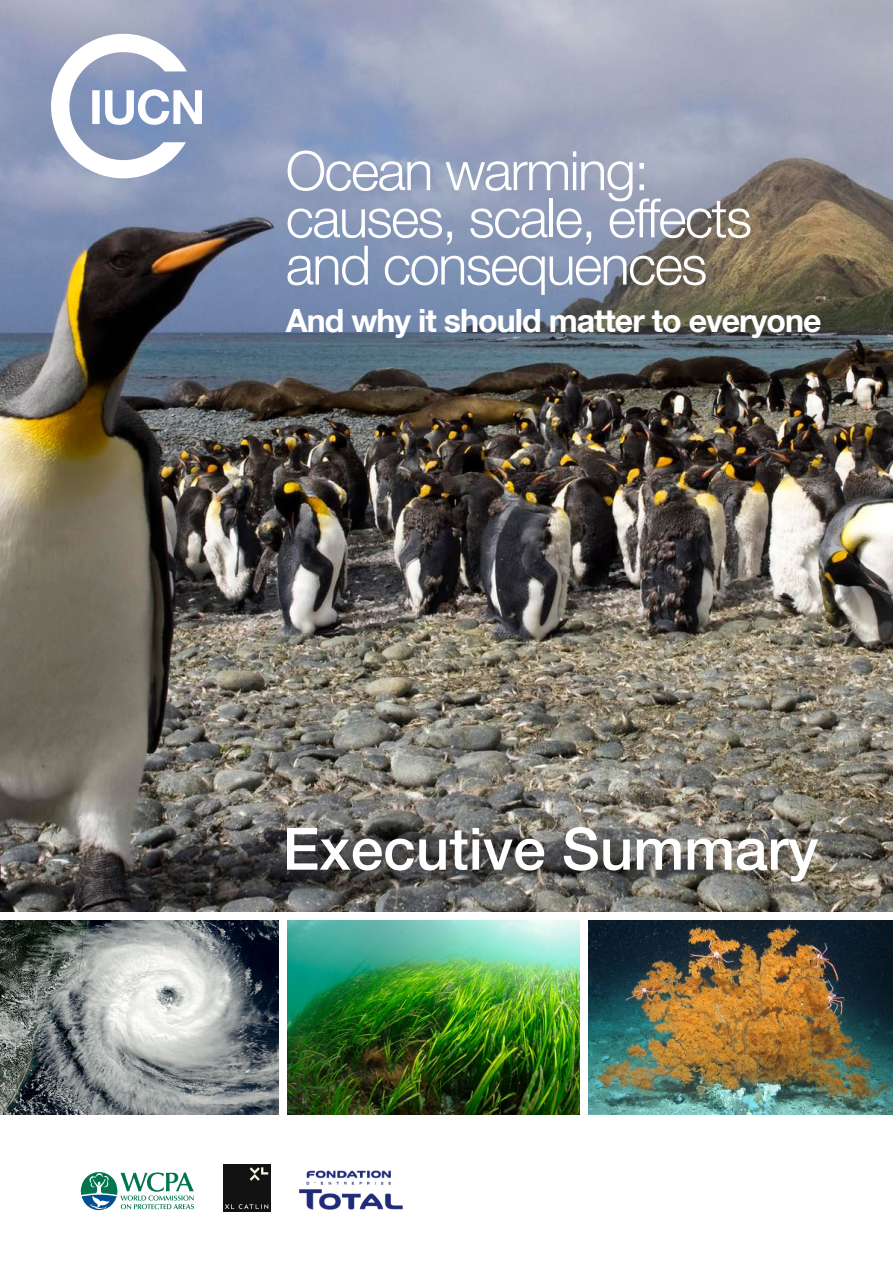
<style>
.page{position:relative;width:893px;height:1263px;background:#fff}
.page>*{position:absolute;margin:0;border:0;box-sizing:border-box;transform-origin:0 0}
.t1{font:500 58.5px "Helvetica Neue LT Com";color:#fff}
.t2{font:300 54.3px/47.2px "Helvetica Neue LT Com";letter-spacing:-.03em;color:#fff}
.t3{font:700 32.1px "Helvetica Neue LT Com";letter-spacing:-.03em;color:#fff}
</style>
<div class="page">
<img style="left:0;top:0;width:893px;height:912px">
<img style="left:588px;top:920px;width:305px;height:194px">
<img style="left:288px;top:920px;width:292px;height:194px">
<img style="left:0;top:920px;width:279px;height:194px">
<svg style="left:51px;top:34px;width:151px;height:144px"></svg>
<svg style="left:81px;top:1172px;width:113px;height:38px"></svg>
<img style="left:299px;top:1170px;width:104px;height:40px">
<div style="left:223px;top:1164px;width:48px;height:48px;background:#121212"></div>
<svg style="left:250px;top:1167px;width:18px;height:14px"></svg>
<svg style="left:225px;top:1204px;width:43px;height:5px"></svg>
<p class="t2" style="left:286px;top:146px;width:468px">Ocean warming: causes, scale, effects and consequences</p>
<p class="t3" style="left:286px;top:300px;width:537px">And why it should matter to everyone</p>
<p class="t1" style="left:283px;top:814px;width:537px">Executive Summary</p>
</div>
